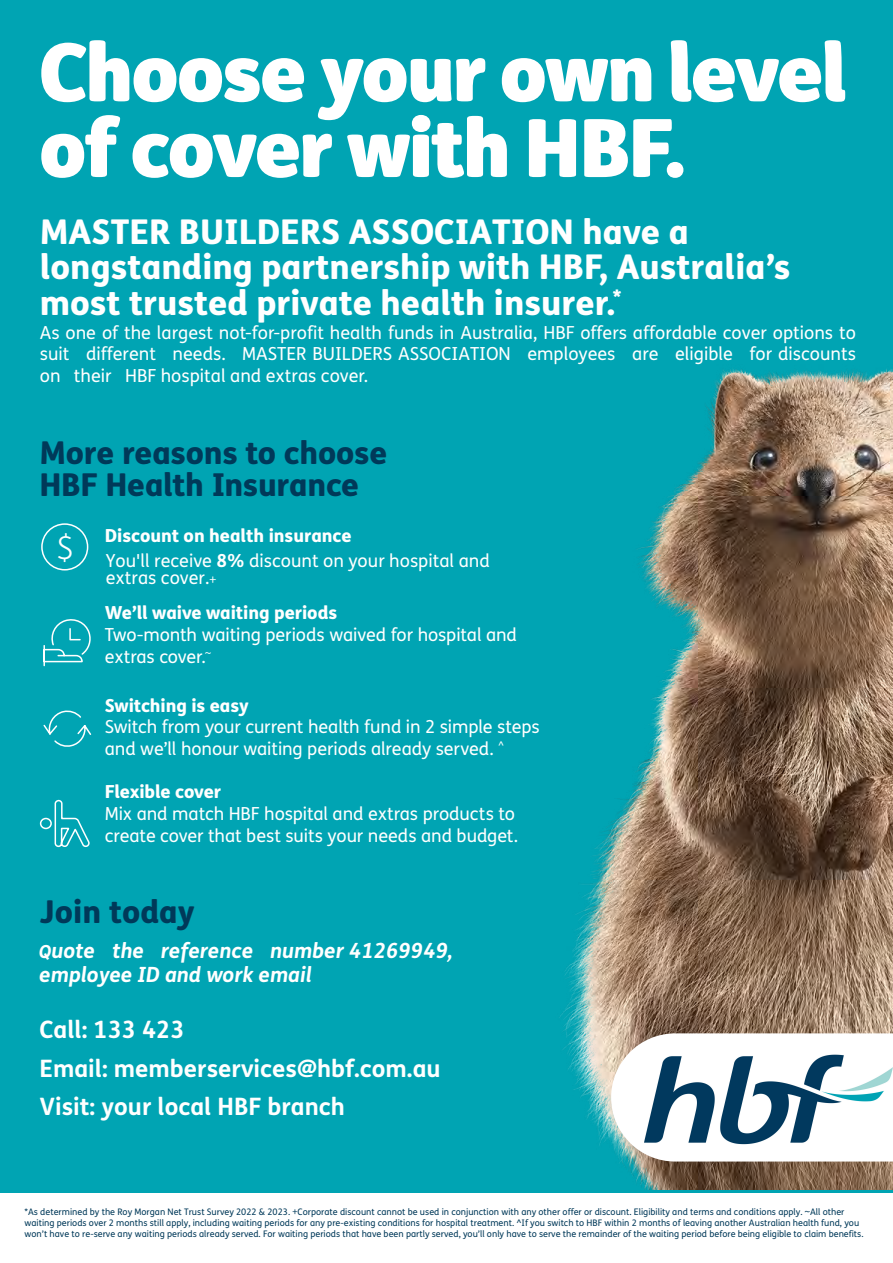
<style>
.page{position:relative;width:893px;height:1263px;background:#fff}
.page>*{position:absolute;margin:0;border:0;box-sizing:border-box;transform-origin:0 0}
.t1{font:900 80.55px/75.6px "Me";letter-spacing:-.015em;color:#fff}
.t2{font:800 34.2px/35.8px "FS Me";color:#fff}
.t3{font:800 31.5px/31.5px "FS Me";letter-spacing:-.01em;color:#003959}
.t4{font:300 31.5px "FS Me";color:#fff}
.t5{font:700 24px/38.4px "FS Me";color:#fff}
.t6{font:italic 700 21px/24.3px "FS Me";color:#fff}
.t7{font:18px/21.6px "FS Me";letter-spacing:-.005em;color:#fff}
.t8{font:800 18px/35.8px "FS Me";letter-spacing:-.005em;color:#fff}
.t9{font:9px/10.8px "FS Me";color:#003959}
.s1{font-weight:800}
.s2{font-weight:700}
.s3{font-weight:400}
.s4{font-weight:400;font-size:12px}
.s5{font-size:18px}
</style>
<div class="page">
<div style="left:0;top:0;width:893px;height:1255px;background:#00a4b3"></div>
<img style="left:559px;top:369px;width:334px;height:820px">
<div style="left:0;top:1194px;width:893px;height:69px;background:#fff"></div>
<svg style="left:611px;top:1033px;width:282px;height:128px;background:#f1f3f1"></svg>
<div style="left:41px;top:523px;width:47px;height:47px;border:2px solid #fff;border-radius:50%"></div>
<svg style="left:39px;top:799px;width:51px;height:49px"></svg>
<svg style="left:43px;top:619px;width:48px;height:48px"></svg>
<svg style="left:43px;top:710px;width:49px;height:37px"></svg>
<img style="left:645px;top:1052px;width:248px;height:93px">
<h1 class="t1" style="left:40px;top:32px;width:808px">Choose your own level of cover with HBF.</h1>
<h2 class="t2" style="left:40px;top:212px;width:752px">MASTER BUILDERS ASSOCIATION have a longstanding partnership with HBF, Australia’s most trusted private health insurer.<sup>*</sup></h2>
<h3 class="t7" style="left:40px;top:321px;width:818px;text-align:justify">As one of the largest not-for-profit health funds in Australia, HBF offers affordable cover options to suit different needs. MASTER BUILDERS ASSOCIATION employees are eligible for discounts on their HBF hospital and extras cover.</h3>
<h3 class="t3" style="left:40px;top:436px;width:349px">More reasons to choose<br>HBF Health Insurance</h3>
<h3 class="t4" style="left:56px;top:526px;width:20px">$</h3>
<h3 class="t7" style="left:105px;top:523px;width:387px;line-height:24.2px"><span class="s1">Discount on health insurance<br></span>You'll receive <span class="s2">8%</span> discount on your hospital and</h3>
<h3 class="t8" style="left:105px;top:558px;width:234px"><span class="s3">extras cover.</span><span class="s4">+<br></span>We’ll waive waiting periods</h3>
<h3 class="t7" style="left:105px;top:623px;width:414px">Two-month waiting periods waived for hospital and extras cover.<sup>~</sup></h3>
<h3 class="t8" style="left:105px;top:686px;width:146px">Switching is easy</h3>
<h3 class="t7" style="left:105px;top:716px;width:436px">Switch from your current health fund in 2 simple steps and we’ll honour waiting periods already served. <sup>^</sup></h3>
<h3 class="t8" style="left:105px;top:773px;width:118px">Flexible cover</h3>
<h3 class="t7" style="left:105px;top:803px;width:415px">Mix and match HBF hospital and extras products to create cover that best suits your needs and budget.</h3>
<h3 class="t3" style="left:40px;top:894px;width:157px">Join today</h3>
<h3 class="t6" style="left:39px;top:937px;width:415px"><span class="s5">Q</span>uote the reference number 41269949, employee ID and work email</h3>
<h3 class="t5" style="left:39px;top:1009px;width:403px">Call: 133 423<br>Email: memberservices@hbf.com.au<br>Visit: your local HBF branch</h3>
<p class="t9" style="left:25px;top:1206px;width:840px">*As determined by the Roy Morgan Net Trust Survey 2022 &amp; 2023. +Corporate discount cannot be used in conjunction with any other offer or discount. Eligibility and terms and conditions apply. ~All other waiting periods over 2 months still apply, including waiting periods for any pre-existing conditions for hospital treatment. ^If you switch to HBF within 2 months of leaving another Australian health fund, you won’t have to re-serve any waiting periods already served. For waiting periods that have been partly served, you’ll only have to serve the remainder of the waiting period before being eligible to claim benefits.</p>
</div>
